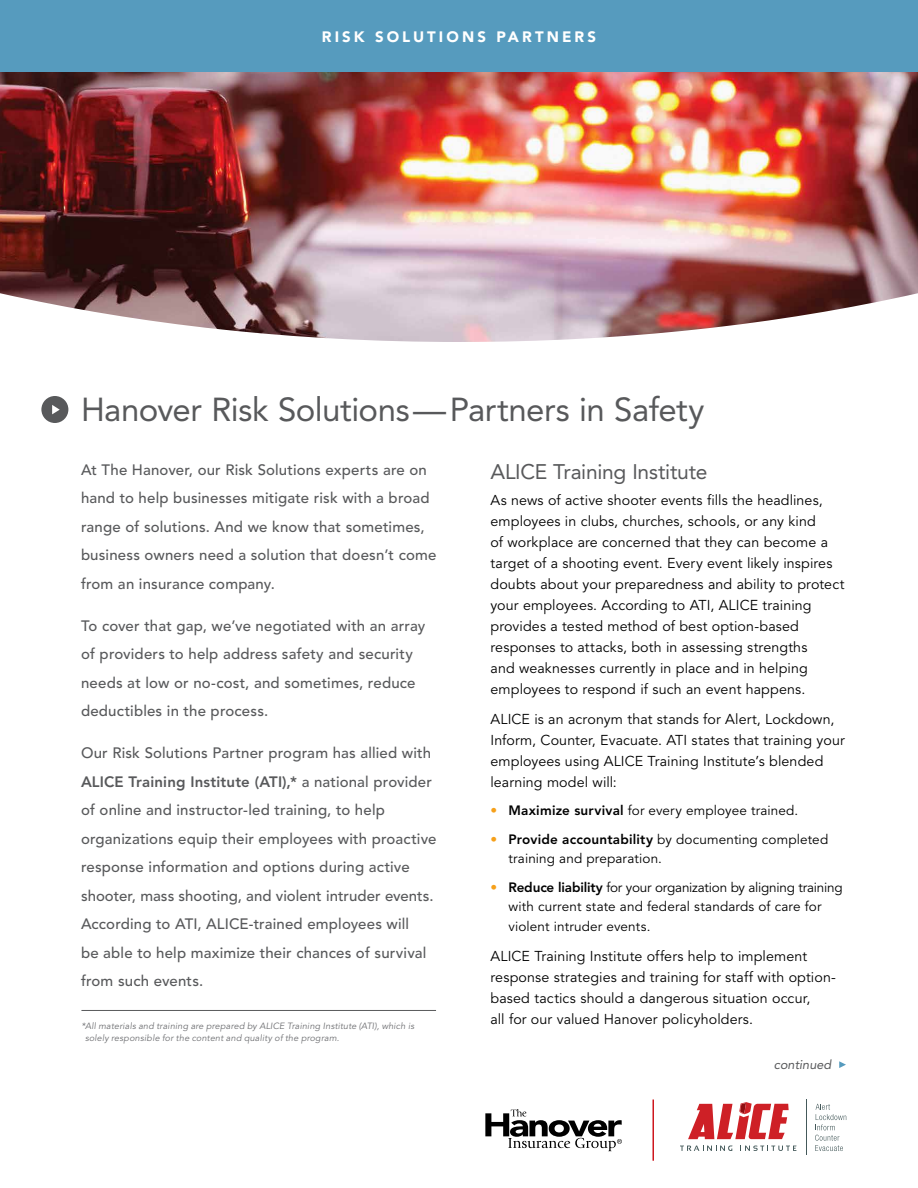
<style>
.page{position:relative;width:918px;height:1188px;background:#fff}
.page>*{position:absolute;margin:0;border:0;box-sizing:border-box;transform-origin:0 0}
.t1{font:33px "Avenir";letter-spacing:-.015em;color:#58595b}
.t2{font:21px "Avenir";letter-spacing:-.015em;color:#58595b}
.t3{font:500 15px/28.5px "Avenir";letter-spacing:.01em;color:#58595b}
.t4{font:900 15px "Avenir";letter-spacing:.205em;color:#fff}
.t5{font:14.25px/21px "Avenir";letter-spacing:.01em;color:#000}
.t6{font:13.5px/19.5px "Avenir";letter-spacing:.01em;color:#000}
.t7{font:italic 12.75px "Avenir";color:#58595b}
.t8{font:italic 9px/12px "Avenir";letter-spacing:.02em;color:#6d6e71}
.s1{font-weight:800}
.s2{color:#f6a01a}
</style>
<div class="page">
<img style="left:0;top:72px;width:918px;height:270px">
<div style="left:41px;top:396px;width:27px;height:27px;background:#58595b;border-radius:50%"></div>
<svg style="left:52px;top:405px;width:8px;height:9px"></svg>
<svg style="left:485px;top:1109px;width:137px;height:42px"></svg>
<hr style="left:652px;top:1100px;width:2px;height:61px;background:#ce171e">
<div style="left:0;top:0;width:918px;height:72px;background:#569bbe"></div>
<svg style="left:815px;top:1104px;width:31px;height:47px"></svg>
<hr style="left:806px;top:1100px;width:1px;height:55px;background:#44595a">
<svg style="left:745px;top:1146px;width:52px;height:5px"></svg>
<svg style="left:688px;top:1102px;width:101px;height:37px"></svg>
<svg style="left:680px;top:1146px;width:53px;height:5px"></svg>
<hr style="left:81px;top:1010px;width:355px;height:1px;background:#58595b">
<svg style="left:839px;top:1061px;width:7px;height:7px"></svg>
<p class="t4" style="left:322px;top:27px;width:276px">RISK SOLUTIONS PARTNERS</p>
<h1 class="t1" style="left:81px;top:390px;width:625px">Hanover Risk Solutions—Partners in Safety</h1>
<p class="t3" style="left:81px;top:456px;width:357px">At The Hanover, our Risk Solutions experts are on hand to help businesses mitigate risk with a broad range of solutions. And we know that sometimes, business owners need a solution that doesn’t come from an insurance company.</p>
<p class="t3" style="left:81px;top:612px;width:346px">To cover that gap, we’ve negotiated with an array of providers to help address safety and security needs at low or no-cost, and sometimes, reduce deductibles in the process.</p>
<p class="t3" style="left:81px;top:739px;width:357px">Our Risk Solutions Partner program has allied with <span class="s1">ALICE Training Institute (ATI),*</span> a national provider of online and instructor-led training, to help organizations equip their employees with proactive response information and options during active shooter, mass shooting, and violent intruder events.<br>According to ATI, ALICE-trained employees will<br>be able to help maximize their chances of survival from such events.</p>
<p class="t8" style="left:85px;top:1020px;width:331px;text-indent:-4px">*All materials and training are prepared by ALICE Training Institute (ATI), which is solely responsible for the content and quality of the program.</p>
<h2 class="t2" style="left:490px;top:460px;width:218px">ALICE Training Institute</h2>
<p class="t5" style="left:490px;top:490px;width:356px">As news of active shooter events fills the headlines, employees in clubs, churches, schools, or any kind<br>of workplace are concerned that they can become a target of a shooting event. Every event likely inspires doubts about your preparedness and ability to protect your employees. According to ATI, ALICE training provides a tested method of best option-based responses to attacks, both in assessing strengths<br>and weaknesses currently in place and in helping employees to respond if such an event happens.</p>
<p class="t5" style="left:490px;top:709px;width:356px">ALICE is an acronym that stands for Alert, Lockdown, Inform, Counter, Evacuate. ATI states that training your employees using ALICE Training Institute’s blended learning model will:</p>
<p class="t6" style="left:490px;top:801px;width:309px"><span class="s2">•</span> <span class="s1">Maximize survival</span> for every employee trained.</p>
<p class="t6" style="left:508px;top:830px;width:321px;text-indent:-18px"><span class="s2">•</span> <span class="s1">Provide accountability</span> by documenting completed training and preparation.</p>
<p class="t6" style="left:508px;top:878px;width:336px;text-indent:-18px"><span class="s2">•</span> <span class="s1">Reduce liability</span> for your organization by aligning training with current state and federal standards of care for violent intruder events.</p>
<p class="t5" style="left:490px;top:946px;width:347px">ALICE Training Institute offers help to implement response strategies and training for staff with option&shy;based tactics should a dangerous situation occur,<br>all for our valued Hanover policyholders.</p>
<p class="t7" style="left:774px;top:1057px;width:59px">continued</p>
</div>
